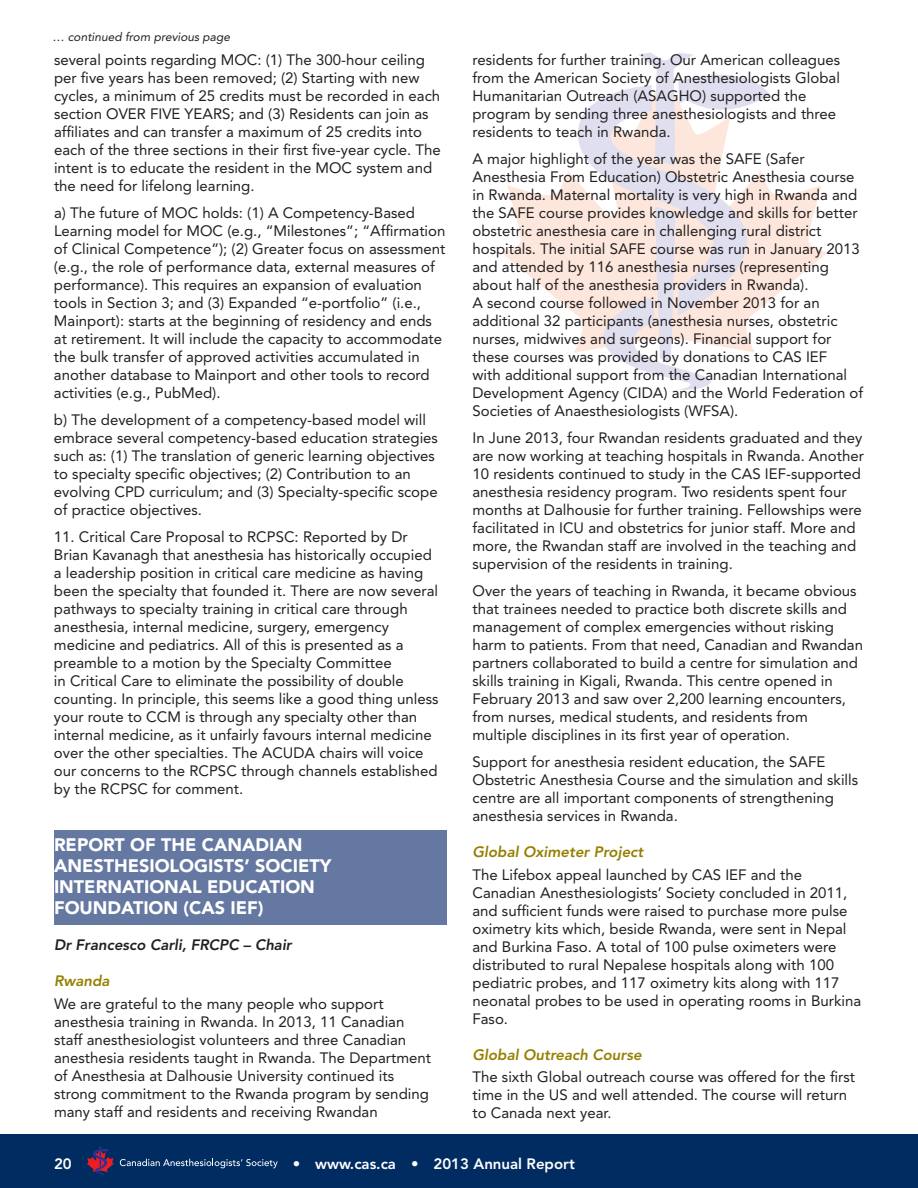
<style>
.page{position:relative;width:918px;height:1188px;background:#fff}
.page>*{position:absolute;margin:0;border:0;box-sizing:border-box;transform-origin:0 0}
.t1{font:900 18px/21px "Avenir";color:#fff}
.t2{font:15px/18px "Avenir";color:#231f20}
.t3{font:italic 800 15px "Avenir";color:#968000}
.t4{font:800 15px "Avenir";color:#fff}
.t5{font:italic 800 15px "Avenir";color:#231f20}
.t6{font:italic 12px "Avenir";color:#231f20}
</style>
<div class="page">
<div style="left:0;top:1134px;width:918px;height:54px;background:#002c62"></div>
<svg style="left:120px;top:1159px;width:158px;height:9px"></svg>
<svg style="left:87px;top:1147px;width:27px;height:28px"></svg>
<svg style="left:502px;top:171px;width:325px;height:182px"></svg>
<svg style="left:576px;top:53px;width:194px;height:337px"></svg>
<div style="left:54px;top:830px;width:393px;height:94px;background:#6578a2"></div>
<p class="t6" style="left:52px;top:29px;width:179px">… continued from previous page</p>
<p class="t2" style="left:54px;top:51px;width:388px">several points regarding MOC: (1) The 300-hour ceiling per five years has been removed; (2) Starting with new cycles, a minimum of 25 credits must be recorded in each section OVER FIVE YEARS; and (3) Residents can join as affiliates and can transfer a maximum of 25 credits into each of the three sections in their first five-year cycle. The intent is to educate the resident in the MOC system and the need for lifelong learning.</p>
<p class="t2" style="left:54px;top:204px;width:393px">a) The future of MOC holds: (1) A Competency-Based Learning model for MOC (e.g., “Milestones”; “Affirmation of Clinical Competence”); (2) Greater focus on assessment (e.g., the role of performance data, external measures of performance). This requires an expansion of evaluation tools in Section 3; and (3) Expanded “e-portfolio” (i.e., Mainport): starts at the beginning of residency and ends at retirement. It will include the capacity to accommodate the bulk transfer of approved activities accumulated in another database to Mainport and other tools to record activities (e.g., PubMed).</p>
<p class="t2" style="left:54px;top:411px;width:386px">b) The development of a competency-based model will embrace several competency-based education strategies such as: (1) The translation of generic learning objectives to specialty specific objectives; (2) Contribution to an evolving CPD curriculum; and (3) Specialty-specific scope of practice objectives.</p>
<p class="t2" style="left:54px;top:528px;width:386px">11. Critical Care Proposal to RCPSC: Reported by Dr Brian Kavanagh that anesthesia has historically occupied a leadership position in critical care medicine as having been the specialty that founded it. There are now several pathways to specialty training in critical care through anesthesia, internal medicine, surgery, emergency medicine and pediatrics. All of this is presented as a preamble to a motion by the Specialty Committee<br>in Critical Care to eliminate the possibility of double counting. In principle, this seems like a good thing unless your route to CCM is through any specialty other than internal medicine, as it unfairly favours internal medicine over the other specialties. The ACUDA chairs will voice our concerns to the RCPSC through channels established by the RCPSC for comment.</p>
<p class="t1" style="left:54px;top:834px;width:248px;text-indent:49px">RT OF THE CANADIAN<br>ANESTHESIOLO</p>
<p class="t1" style="left:54px;top:834px;width:25px">REPO</p>
<p class="t1" style="left:194px;top:855px;width:116px">GISTS’ SOCIETY</p>
<p class="t1" style="left:54px;top:876px;width:18px">INTE</p>
<p class="t1" style="left:96px;top:876px;width:205px">RNATIONAL EDUCATION</p>
<p class="t1" style="left:54px;top:898px;width:26px">FOUN</p>
<p class="t1" style="left:108px;top:898px;width:157px">DATION (CAS IEF)</p>
<p class="t5" style="left:54px;top:936px;width:239px">Dr Francesco Carli, FRCPC – Chair</p>
<p class="t3" style="left:54px;top:972px;width:57px">Rwanda</p>
<p class="t2" style="left:54px;top:995px;width:379px">We are grateful to the many people who support anesthesia training in Rwanda. In 2013, 11 Canadian staff anesthesiologist volunteers and three Canadian anesthesia residents taught in Rwanda. The Department of Anesthesia at Dalhousie University continued its strong commitment to the Rwanda program by sending many staff and residents and receiving Rwandan</p>
<p class="t2" style="left:472px;top:51px;width:369px">residents for further training. Our American colleagues from the American Society of Anesthesiologists Global Humanitarian Outreach (ASAGHO) supported the program by sending three anesthesiologists and three residents to teach in Rwanda.</p>
<p class="t2" style="left:472px;top:150px;width:392px">A major highlight of the year was the SAFE (Safer Anesthesia From Education) Obstetric Anesthesia course in Rwanda. Maternal mortality is very high in Rwanda and the SAFE course provides knowledge and skills for better obstetric anesthesia care in challenging rural district hospitals. The initial SAFE course was run in January 2013 and attended by 116 anesthesia nurses (representing about half of the anesthesia providers in Rwanda).<br>A second course followed in November 2013 for an additional 32 participants (anesthesia nurses, obstetric nurses, midwives and surgeons). Financial support for these courses was provided by donations to CAS IEF<br>with additional support from the Canadian International Development Agency (CIDA) and the World Federation of Societies of Anaesthesiologists (WFSA).</p>
<p class="t2" style="left:472px;top:429px;width:393px">In June 2013, four Rwandan residents graduated and they are now working at teaching hospitals in Rwanda. Another 10 residents continued to study in the CAS IEF-supported anesthesia residency program. Two residents spent four months at Dalhousie for further training. Fellowships were facilitated in ICU and obstetrics for junior staff. More and more, the Rwandan staff are involved in the teaching and supervision of the residents in training.</p>
<p class="t2" style="left:473px;top:582px;width:392px">Over the years of teaching in Rwanda, it became obvious that trainees needed to practice both discrete skills and management of complex emergencies without risking harm to patients. From that need, Canadian and Rwandan partners collaborated to build a centre for simulation and skills training in Kigali, Rwanda. This centre opened in February 2013 and saw over 2,200 learning encounters, from nurses, medical students, and residents from multiple disciplines in its first year of operation.</p>
<p class="t2" style="left:473px;top:753px;width:387px">Support for anesthesia resident education, the SAFE Obstetric Anesthesia Course and the simulation and skills centre are all important components of strengthening anesthesia services in Rwanda.</p>
<p class="t3" style="left:473px;top:843px;width:172px">Global Oximeter Project</p>
<p class="t2" style="left:473px;top:866px;width:390px">The Lifebox appeal launched by CAS IEF and the Canadian Anesthesiologists’ Society concluded in 2011, and sufficient funds were raised to purchase more pulse oximetry kits which, beside Rwanda, were sent in Nepal and Burkina Faso. A total of 100 pulse oximeters were distributed to rural Nepalese hospitals along with 100 pediatric probes, and 117 oximetry kits along with 117 neonatal probes to be used in operating rooms in Burkina Faso.</p>
<p class="t3" style="left:473px;top:1046px;width:171px">Global Outreach Course</p>
<p class="t2" style="left:473px;top:1068px;width:384px">The sixth Global outreach course was offered for the first time in the US and well attended. The course will return to Canada next year.</p>
<p class="t4" style="left:54px;top:1154px;width:19px">20</p>
<p class="t4" style="left:293px;top:1154px;width:284px">• www.cas.ca • 2013 Annual Report</p>
</div>
